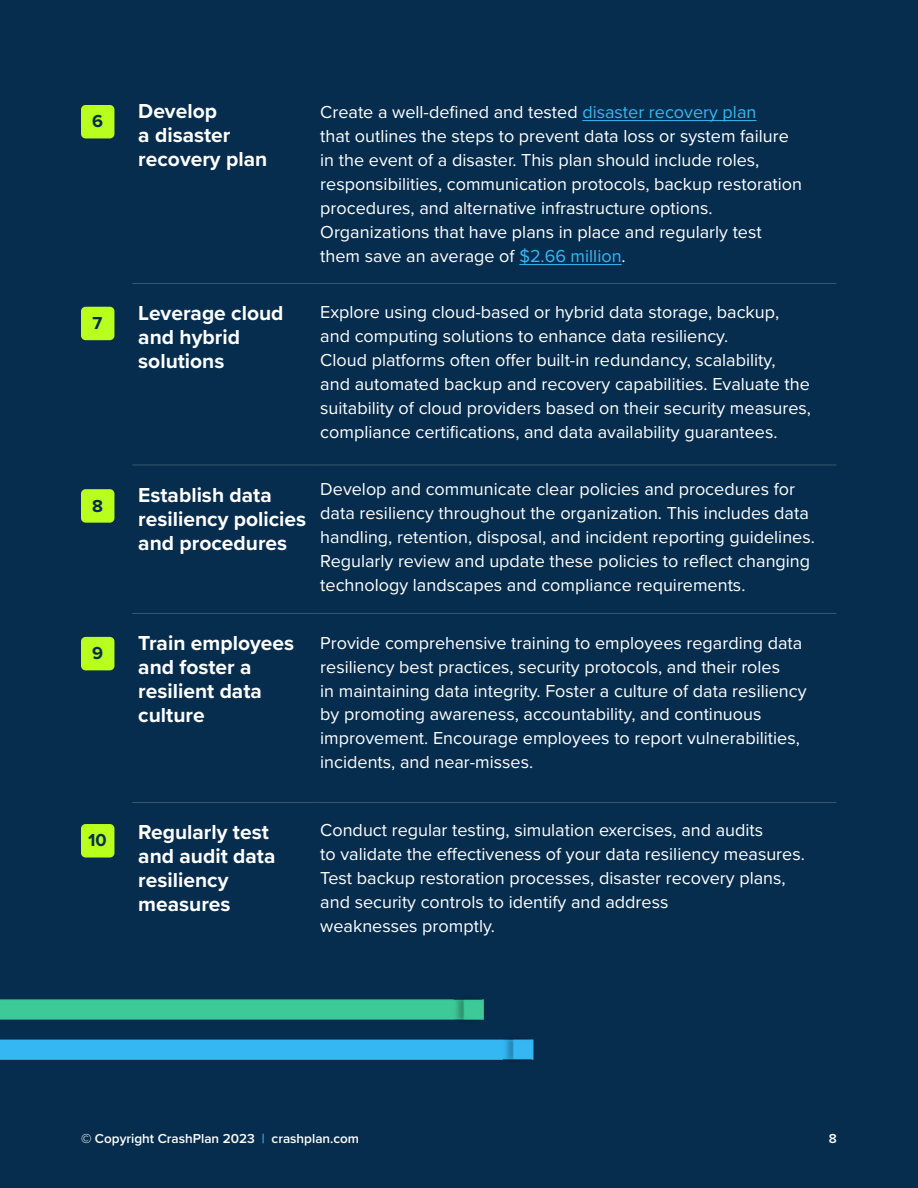
<style>
.page{position:relative;width:918px;height:1188px;background:#062d4d}
.page>*{position:absolute;margin:0;border:0;box-sizing:border-box;transform-origin:0 0}
.t1{font:700 21px/24px "Proxima Nova";color:#fff}
.t2{font:18px/24px "Proxima Nova";color:#fff}
.t3{font:700 18px "Proxima Nova";color:#062d4d}
.t4{font:600 13.5px "Proxima Nova";color:#fff}
.s1{color:#35b7f4}
</style>
<div class="page">
<div style="left:81px;top:105px;width:33px;height:33px;background:#b9ff1d;border-radius:5px"></div>
<div style="left:81px;top:307px;width:33px;height:33px;background:#b9ff1d;border-radius:5px"></div>
<div style="left:81px;top:489px;width:33px;height:34px;background:#b9ff1d;border-radius:5px"></div>
<div style="left:81px;top:637px;width:33px;height:33px;background:#b9ff1d;border-radius:5px"></div>
<div style="left:81px;top:824px;width:33px;height:34px;background:#b9ff1d;border-radius:5px"></div>
<hr style="left:132px;top:465px;width:182px;height:1px;background:#385771">
<hr style="left:314px;top:465px;width:522px;height:1px;background:#385771">
<hr style="left:132px;top:613px;width:182px;height:1px;background:#385771">
<hr style="left:314px;top:613px;width:522px;height:1px;background:#385771">
<hr style="left:132px;top:802px;width:182px;height:1px;background:#385771">
<hr style="left:314px;top:802px;width:522px;height:1px;background:#385771">
<hr style="left:132px;top:283px;width:182px;height:1px;background:#385771">
<hr style="left:314px;top:283px;width:522px;height:1px;background:#385771">
<hr style="left:582px;top:120px;width:174px;height:1px;background:#35b7f4">
<hr style="left:519px;top:264px;width:103px;height:1px;background:#35b7f4">
<img style="left:0;top:999px;width:534px;height:61px">
<p class="t3" style="left:92px;top:108px;width:12px">6</p>
<p class="t3" style="left:93px;top:310px;width:11px">7</p>
<p class="t3" style="left:92px;top:492px;width:12px">8</p>
<p class="t3" style="left:92px;top:640px;width:12px">9</p>
<p class="t3" style="left:88px;top:827px;width:20px">10</p>
<p class="t1" style="left:138px;top:98px;width:130px">Develop<br>a disaster recovery plan</p>
<p class="t2" style="left:320px;top:99px;width:483px">Create a well-defined and tested <span class="s1">disaster recovery plan<br></span>that outlines the steps to prevent data loss or system failure in the event of a disaster. This plan should include roles, responsibilities, communication protocols, backup restoration procedures, and alternative infrastructure options.<br>Organizations that have plans in place and regularly test them save an average of <span class="s1">$2.66 million</span>.</p>
<p class="t1" style="left:138px;top:301px;width:147px">Leverage cloud and hybrid solutions</p>
<p class="t2" style="left:320px;top:299px;width:492px">Explore using cloud-based or hybrid data storage, backup, and computing solutions to enhance data resiliency.<br>Cloud platforms often offer built-in redundancy, scalability,<br>and automated backup and recovery capabilities. Evaluate the suitability of cloud providers based on their security measures, compliance certifications, and data availability guarantees.</p>
<p class="t1" style="left:138px;top:482px;width:169px">Establish data resiliency policies and procedures</p>
<p class="t2" style="left:320px;top:476px;width:496px">Develop and communicate clear policies and procedures for data resiliency throughout the organization. This includes data handling, retention, disposal, and incident reporting guidelines.<br>Regularly review and update these policies to reflect changing technology landscapes and compliance requirements.</p>
<p class="t1" style="left:138px;top:631px;width:157px">Train employees and foster a resilient data culture</p>
<p class="t2" style="left:320px;top:630px;width:488px">Provide comprehensive training to employees regarding data resiliency best practices, security protocols, and their roles<br>in maintaining data integrity. Foster a culture of data resiliency by promoting awareness, accountability, and continuous improvement. Encourage employees to report vulnerabilities, incidents, and near-misses.</p>
<p class="t1" style="left:138px;top:820px;width:139px">Regularly test and audit data resiliency measures</p>
<p class="t2" style="left:320px;top:817px;width:486px">Conduct regular testing, simulation exercises, and audits<br>to validate the effectiveness of your data resiliency measures.<br>Test backup restoration processes, disaster recovery plans, and security controls to identify and address<br>weaknesses promptly.</p>
<p class="t4" style="left:81px;top:1128px;width:280px">© Copyright CrashPlan 2023 <span class="s1">|</span> crashplan.com</p>
<p class="t4" style="left:829px;top:1128px;width:10px">8</p>
</div>
